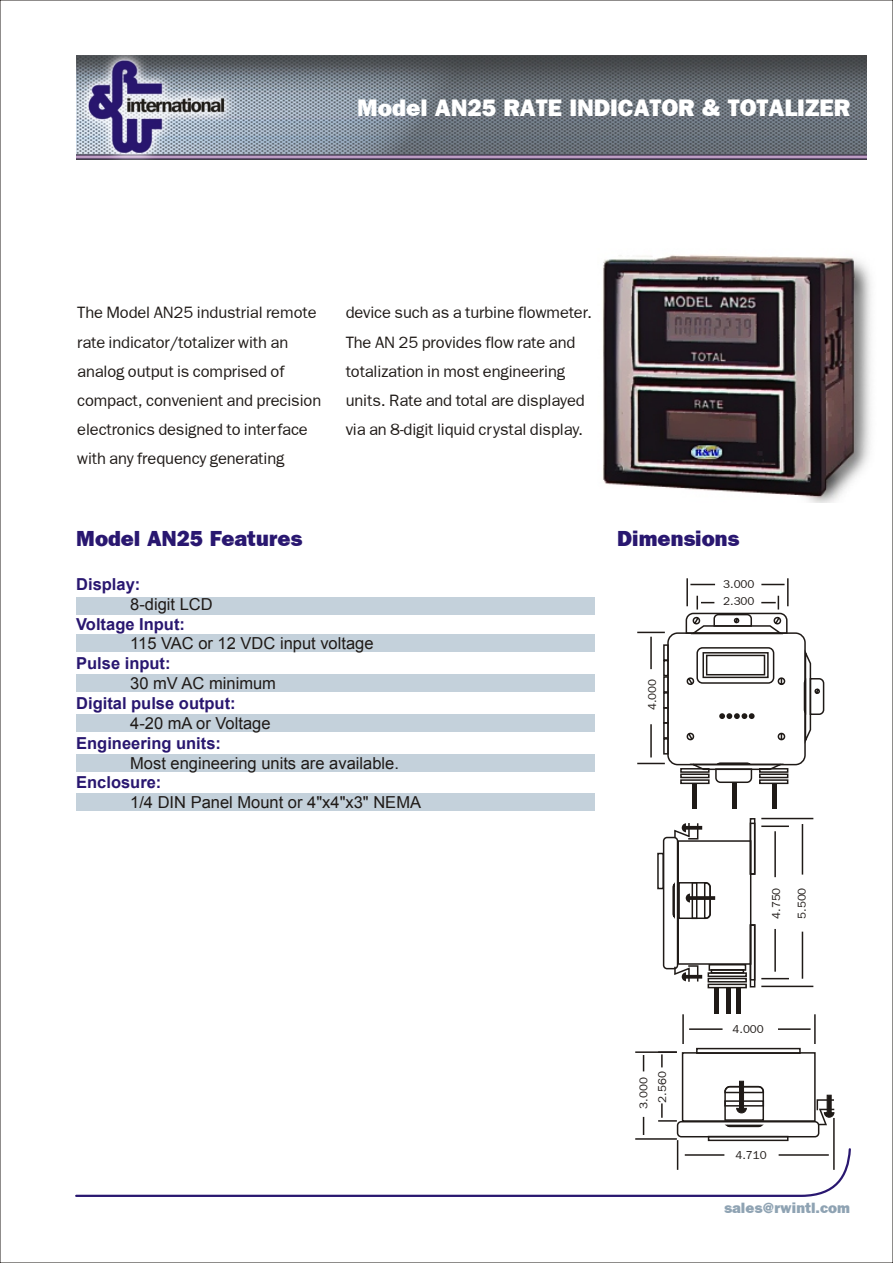
<style>
.page{position:relative;width:893px;height:1263px;background:#fff}
.page>*{position:absolute;margin:0;border:0;box-sizing:border-box;transform-origin:0 0}
.t1{font:24px "Frankfurt Gothic Heavy Plain";color:#fff}
.t2{font:21.9px "Frankfurt Gothic Heavy Plain";color:#291770}
.t3{font:16.5px/29.1px "Frankfurt Gothic";color:#1f1a17}
.t4{font:16.5px "Arial";color:#1f1a17}
.t5{font:700 16.5px "Arial";color:#291770}
.t6{font:15px "Frankfurt Gothic Heavy Plain";color:#8fa3b3}
.t7{font:11.55px/18.8px "Frankfurt Gothic";color:#1f1a17;text-align:center}
</style>
<div class="page">
<img style="left:76px;top:55px;width:791px;height:104px">
<div style="left:76px;top:597px;width:519px;height:17px;background:#c4d1db"></div>
<div style="left:76px;top:635px;width:519px;height:17px;background:#c4d1db"></div>
<div style="left:76px;top:674px;width:519px;height:17px;background:#c4d1db"></div>
<div style="left:76px;top:714px;width:519px;height:17px;background:#c4d1db"></div>
<div style="left:76px;top:755px;width:519px;height:17px;background:#c4d1db"></div>
<div style="left:76px;top:793px;width:519px;height:17px;background:#c4d1db"></div>
<svg style="left:75px;top:1147px;width:776px;height:50px"></svg>
<img style="left:603px;top:255px;width:268px;height:248px">
<hr style="left:682px;top:1014px;width:2px;height:30px;background:#1f1a17">
<hr style="left:814px;top:1014px;width:2px;height:30px;background:#1f1a17">
<hr style="left:778px;top:1028px;width:33px;height:2px;background:#1f1a17">
<hr style="left:689px;top:1028px;width:33px;height:2px;background:#1f1a17">
<hr style="left:677px;top:1140px;width:1px;height:30px;background:#1f1a17">
<hr style="left:833px;top:1118px;width:2px;height:52px;background:#1f1a17">
<hr style="left:779px;top:1154px;width:50px;height:2px;background:#1f1a17">
<hr style="left:685px;top:1154px;width:39px;height:2px;background:#1f1a17">
<div style="left:677px;top:1121px;width:142px;height:16px;border:2px solid #1f1a17;border-radius:4px"></div>
<div style="left:708px;top:1136px;width:80px;height:5px;border:2px solid #1f1a17"></div>
<div style="left:682px;top:1052px;width:134px;height:70px;border:2px solid #1f1a17"></div>
<div style="left:696px;top:1048px;width:105px;height:6px;border:2px solid #1f1a17"></div>
<svg style="left:816px;top:1095px;width:19px;height:31px"></svg>
<svg style="left:723px;top:1081px;width:42px;height:47px"></svg>
<hr style="left:635px;top:1138px;width:42px;height:2px;background:#1f1a17">
<hr style="left:635px;top:1051px;width:42px;height:2px;background:#1f1a17">
<svg style="left:643px;top:1055px;width:1px;height:16px"></svg>
<svg style="left:643px;top:1117px;width:1px;height:18px"></svg>
<svg style="left:658px;top:1051px;width:19px;height:16px"></svg>
<svg style="left:658px;top:1103px;width:19px;height:19px"></svg>
<div style="left:667px;top:632px;width:139px;height:133px;border:2px solid #1f1a17;border-radius:10px"></div>
<div style="left:696px;top:647px;width:78px;height:37px;border:2px solid #1f1a17;border-radius:5px"></div>
<div style="left:702px;top:652px;width:67px;height:26px;border:2px solid #1f1a17"></div>
<div style="left:706px;top:655px;width:59px;height:20px;border:2px solid #1f1a17"></div>
<div style="left:663px;top:738px;width:6px;height:16px;border:2px solid #1f1a17"></div>
<div style="left:663px;top:722px;width:6px;height:17px;border:2px solid #1f1a17"></div>
<div style="left:663px;top:707px;width:6px;height:17px;border:2px solid #1f1a17"></div>
<div style="left:663px;top:692px;width:6px;height:17px;border:2px solid #1f1a17"></div>
<div style="left:663px;top:676px;width:6px;height:17px;border:2px solid #1f1a17"></div>
<div style="left:663px;top:660px;width:6px;height:16px;border:2px solid #1f1a17"></div>
<div style="left:663px;top:644px;width:6px;height:17px;border:2px solid #1f1a17"></div>
<svg style="left:777px;top:677px;width:9px;height:8px"></svg>
<svg style="left:686px;top:677px;width:9px;height:8px"></svg>
<svg style="left:777px;top:732px;width:9px;height:9px"></svg>
<svg style="left:686px;top:732px;width:9px;height:9px"></svg>
<div style="left:680px;top:779px;width:30px;height:5px;border:2px solid #1f1a17"></div>
<div style="left:680px;top:773px;width:30px;height:5px;border:2px solid #1f1a17"></div>
<div style="left:680px;top:768px;width:30px;height:5px;border:2px solid #1f1a17"></div>
<div style="left:759px;top:779px;width:29px;height:5px;border:2px solid #1f1a17"></div>
<div style="left:759px;top:773px;width:29px;height:5px;border:2px solid #1f1a17"></div>
<div style="left:759px;top:768px;width:29px;height:5px;border:2px solid #1f1a17"></div>
<svg style="left:686px;top:762px;width:101px;height:22px"></svg>
<hr style="left:692px;top:783px;width:4px;height:26px;background:#1f1a17">
<hr style="left:732px;top:783px;width:4px;height:26px;background:#1f1a17">
<hr style="left:772px;top:783px;width:4px;height:26px;background:#1f1a17">
<svg style="left:719px;top:713px;width:36px;height:6px"></svg>
<svg style="left:803px;top:646px;width:22px;height:101px"></svg>
<hr style="left:686px;top:578px;width:2px;height:28px;background:#1f1a17">
<hr style="left:787px;top:578px;width:2px;height:28px;background:#1f1a17">
<svg style="left:761px;top:584px;width:23px;height:1px"></svg>
<svg style="left:690px;top:584px;width:25px;height:1px"></svg>
<svg style="left:685px;top:596px;width:103px;height:39px"></svg>
<svg style="left:637px;top:763px;width:28px;height:1px"></svg>
<svg style="left:637px;top:632px;width:28px;height:1px"></svg>
<hr style="left:650px;top:637px;width:2px;height:32px;background:#1f1a17">
<hr style="left:650px;top:724px;width:2px;height:33px;background:#1f1a17">
<hr style="left:761px;top:986px;width:52px;height:1px;background:#1f1a17">
<hr style="left:761px;top:818px;width:52px;height:1px;background:#1f1a17">
<hr style="left:802px;top:824px;width:1px;height:50px;background:#1f1a17">
<hr style="left:802px;top:932px;width:1px;height:47px;background:#1f1a17">
<div style="left:663px;top:837px;width:15px;height:132px;border:2px solid #1f1a17;border-radius:3px"></div>
<div style="left:657px;top:853px;width:7px;height:36px;border:2px solid #1f1a17"></div>
<div style="left:677px;top:840px;width:74px;height:125px;border:2px solid #1f1a17"></div>
<div style="left:750px;top:818px;width:5px;height:57px;border:2px solid #1f1a17"></div>
<div style="left:750px;top:924px;width:5px;height:63px;border:2px solid #1f1a17"></div>
<svg style="left:673px;top:823px;width:29px;height:17px"></svg>
<svg style="left:673px;top:964px;width:29px;height:18px"></svg>
<div style="left:708px;top:983px;width:39px;height:5px;border:2px solid #1f1a17"></div>
<div style="left:708px;top:978px;width:39px;height:4px;border:2px solid #1f1a17"></div>
<div style="left:708px;top:972px;width:39px;height:5px;border:2px solid #1f1a17"></div>
<hr style="left:714px;top:988px;width:4px;height:26px;background:#1f1a17">
<div style="left:711px;top:969px;width:33px;height:4px;border:2px solid #1f1a17"></div>
<div style="left:709px;top:964px;width:37px;height:7px;border:2px solid #1f1a17"></div>
<hr style="left:727px;top:988px;width:4px;height:26px;background:#1f1a17">
<hr style="left:736px;top:988px;width:4px;height:26px;background:#1f1a17">
<svg style="left:672px;top:880px;width:43px;height:40px"></svg>
<div style="left:750px;top:822px;width:5px;height:53px;border:2px solid #1f1a17"></div>
<div style="left:750px;top:924px;width:5px;height:56px;border:2px solid #1f1a17"></div>
<svg style="left:761px;top:978px;width:28px;height:1px"></svg>
<hr style="left:761px;top:825px;width:28px;height:2px;background:#1f1a17">
<hr style="left:774px;top:831px;width:2px;height:46px;background:#1f1a17">
<hr style="left:774px;top:929px;width:2px;height:43px;background:#1f1a17">
<h1 class="t1" style="left:357px;top:99px;width:494px">Model AN25 RATE INDICATOR &amp; TOTALIZER</h1>
<p class="t3" style="left:77px;top:300px;width:246px">The Model AN25 industrial remote rate indicator/totalizer with an analog output is comprised of compact, convenient and precision electronics designed to interface with any frequency generating</p>
<p class="t3" style="left:346px;top:300px;width:248px">device such as a turbine flowmeter.<br>The AN 25 provides flow rate and totalization in most engineering units. Rate and total are displayed via an 8-digit liquid crystal display.</p>
<h2 class="t2" style="left:76px;top:531px;width:228px">Model AN25 Features</h2>
<p class="t5" style="left:76px;top:578px;width:66px">Display:</p>
<p class="t5" style="left:76px;top:617px;width:110px">Voltage Input:</p>
<p class="t5" style="left:76px;top:657px;width:96px">Pulse input:</p>
<p class="t5" style="left:76px;top:697px;width:161px">Digital pulse output:</p>
<p class="t5" style="left:76px;top:737px;width:146px">Engineering units:</p>
<p class="t5" style="left:76px;top:776px;width:87px">Enclosure:</p>
<p class="t4" style="left:130px;top:598px;width:84px">8-digit LCD</p>
<p class="t4" style="left:130px;top:637px;width:245px">115 VAC or 12 VDC input voltage</p>
<p class="t4" style="left:130px;top:677px;width:147px">30 mV AC minimum</p>
<p class="t4" style="left:130px;top:717px;width:142px">4-20 mA or Voltage</p>
<p class="t4" style="left:130px;top:756px;width:270px">Most engineering units are available.</p>
<p class="t4" style="left:130px;top:796px;width:292px">1/4 DIN Panel Mount or 4"x4"x3" NEMA</p>
<h2 class="t2" style="left:617px;top:531px;width:124px">Dimensions</h2>
<p class="t7" style="left:644px;top:710px;width:33px;rotate:-90deg">4.000</p>
<p class="t7" style="left:723px;top:577px;width:33px;line-height:16.8px;text-align:left">3.000<br>2.300</p>
<p class="t7" style="left:636px;top:1109px;width:39px;rotate:-90deg">3.000<br>2.560</p>
<p class="t7" style="left:768px;top:919px;width:33px;rotate:-90deg">4.750</p>
<p class="t7" style="left:794px;top:919px;width:33px;rotate:-90deg">5.500</p>
<p class="t7" style="left:733px;top:1021px;width:33px">4.000</p>
<p class="t7" style="left:735px;top:1147px;width:33px">4.710</p>
<p class="t6" style="left:724px;top:1202px;width:128px">sales@rwintl.com</p>
</div>
